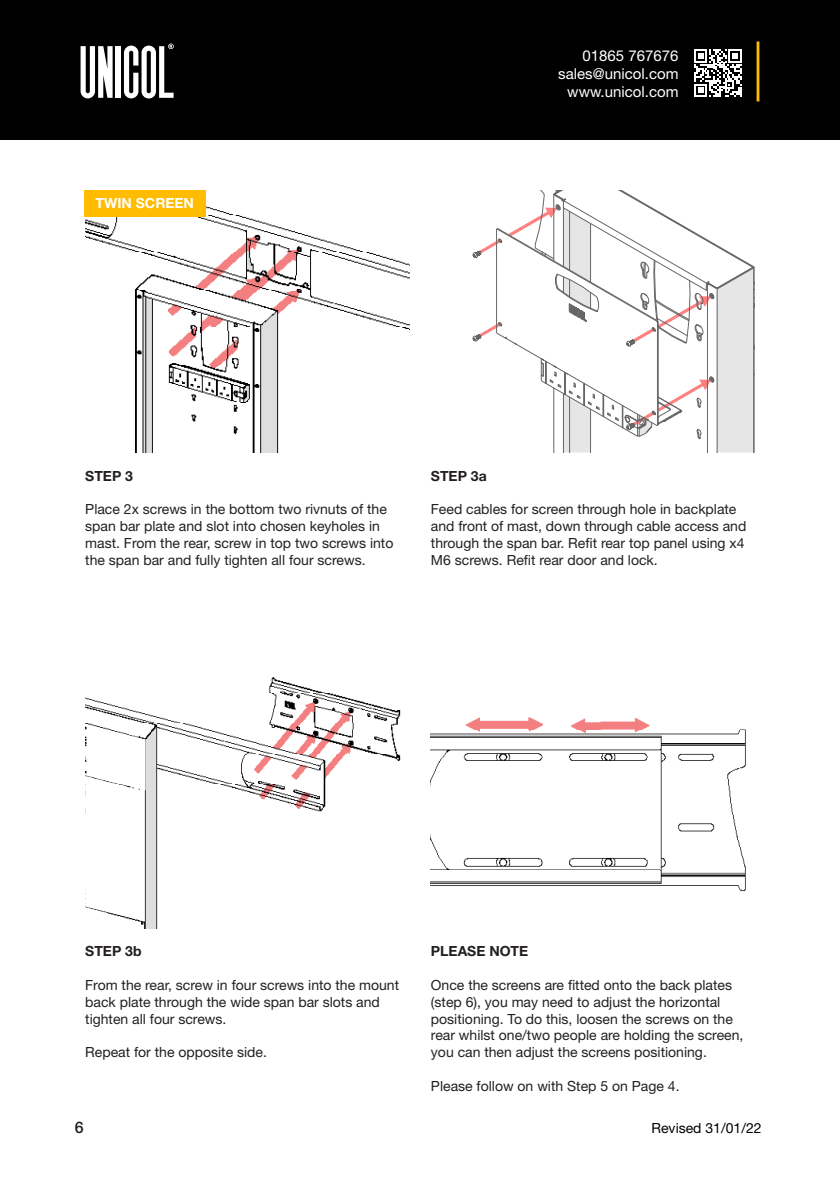
<style>
.page{position:relative;width:840px;height:1191px;background:#fff}
.page>*{position:absolute;margin:0;border:0;box-sizing:border-box;transform-origin:0 0}
.t1{font:500 16px "Helvetica Neue";color:#231f20}
.t2{font:15px/18px "Helvetica Neue";color:#fff;text-align:right}
.t3{font:14px/16.8px "Helvetica Neue";color:#231f20}
.t4{font:700 14px "Helvetica Neue";color:#231f20}
.t5{font:14px "Helvetica Neue";color:#000}
.t6{font:700 14px "Helvetica Neue";color:#fff}
</style>
<div class="page">
<div style="left:0;top:0;width:839px;height:140px;background:#000"></div>
<svg style="left:124px;top:44px;width:49px;height:54px"></svg>
<div style="left:116px;top:46px;width:5px;height:52px;background:#fff"></div>
<svg style="left:80px;top:46px;width:32px;height:52px"></svg>
<hr style="left:756px;top:41px;width:3px;height:60px;background:#ffbc00">
<svg style="left:694px;top:49px;width:47px;height:48px"></svg>
<img style="left:430px;top:717px;width:316px;height:174px">
<img style="left:85px;top:206px;width:324px;height:246px">
<img style="left:85px;top:677px;width:316px;height:251px">
<div style="left:84px;top:190px;width:122px;height:26px;background:#ffbc00"></div>
<svg style="left:553px;top:414px;width:200px;height:38px"></svg>
<svg style="left:472px;top:191px;width:280px;height:246px"></svg>
<svg style="left:85px;top:724px;width:60px;height:197px"></svg>
<p class="t6" style="left:96px;top:195px;width:100px">TWIN SCREEN</p>
<p class="t2" style="left:558px;top:46px;width:122px">01865 767676 sales@unicol.com www.unicol.com</p>
<p class="t4" style="left:85px;top:467px;width:49px">STEP 3</p>
<p class="t3" style="left:85px;top:501px;width:309px">Place 2x screws in the bottom two rivnuts of the span bar plate and slot into chosen keyholes in mast. From the rear, screw in top two screws into the span bar and fully tighten all four screws.</p>
<p class="t4" style="left:430px;top:467px;width:57px">STEP 3a</p>
<p class="t3" style="left:430px;top:501px;width:317px">Feed cables for screen through hole in backplate and front of mast, down through cable access and through the span bar. Refit rear top panel using x4<br>M6 screws. Refit rear door and lock.</p>
<p class="t4" style="left:85px;top:942px;width:58px">STEP 3b</p>
<p class="t3" style="left:85px;top:976px;width:315px">From the rear, screw in four screws into the mount back plate through the wide span bar slots and tighten all four screws.</p>
<p class="t3" style="left:85px;top:1043px;width:183px">Repeat for the opposite side.</p>
<p class="t4" style="left:430px;top:942px;width:99px">PLEASE NOTE</p>
<p class="t3" style="left:430px;top:976px;width:314px">Once the screens are fitted onto the back plates (step 6), you may need to adjust the horizontal positioning. To do this, loosen the screws on the rear whilst one/two people are holding the screen, you can then adjust the screens positioning.</p>
<p class="t3" style="left:430px;top:1077px;width:250px">Please follow on with Step 5 on Page 4.</p>
<p class="t1" style="left:75px;top:1118px;width:10px">6</p>
<p class="t5" style="left:651px;top:1120px;width:111px">Revised 31/01/22</p>
</div>
